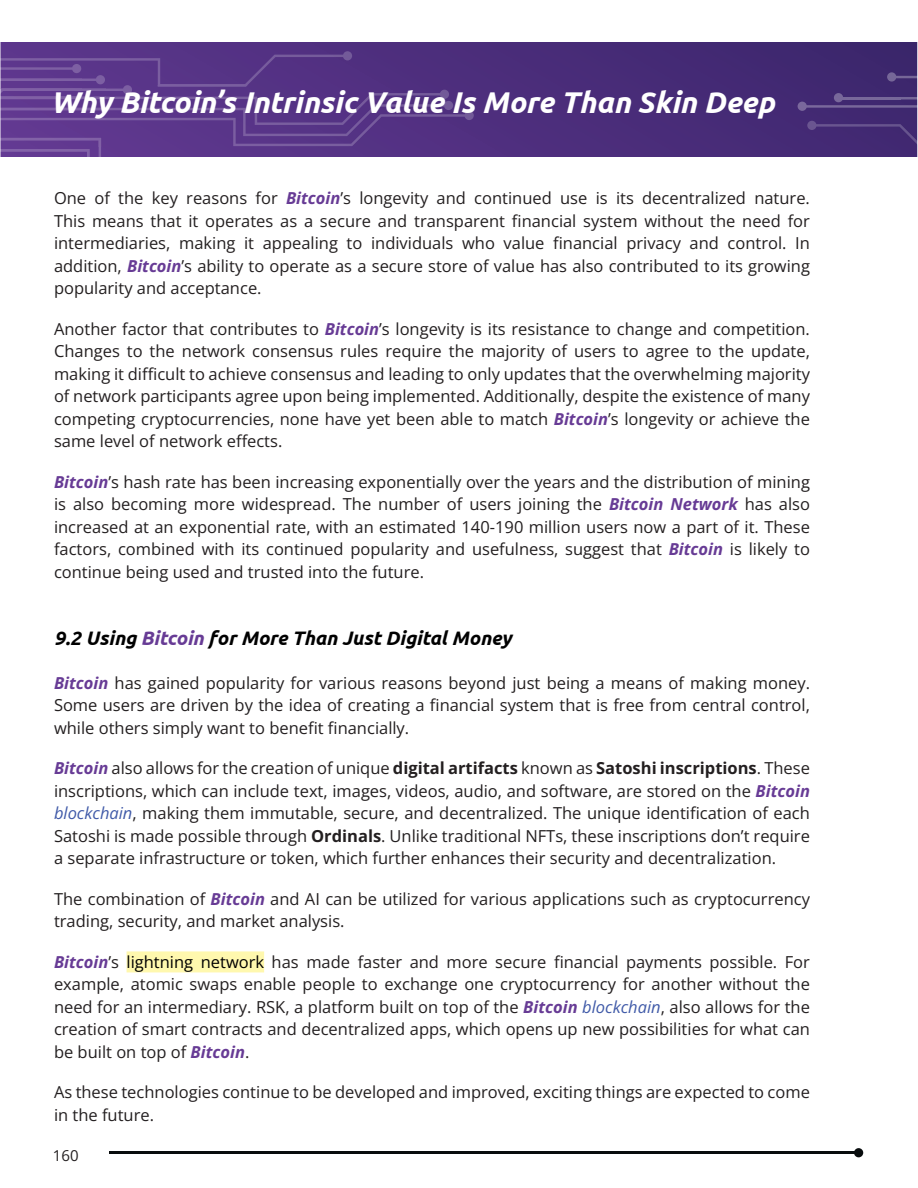
<style>
.page{position:relative;width:918px;height:1188px;background:#fff}
.page>*{position:absolute;margin:0;border:0;box-sizing:border-box;transform-origin:0 0}
.t1{font:italic 700 30px "Ubuntu";color:#fff}
.t2{font:italic 700 19.5px "Ubuntu";color:#000}
.t3{font:16.5px/22.5px "Open Sans";color:#231f20;text-align:justify}
.t4{font:15px "Open Sans";color:#231f20}
.s1{font-weight:700;font-style:italic;color:#673b95}
.s2{color:#673b95}
.s3{font-weight:700}
.s4{font-style:italic;color:#405aa8}
.s5{color:#000}
</style>
<div class="page">
<svg style="left:2px;top:43px;width:800px;height:113px;background:#482c78"></svg>
<div style="left:798px;top:102px;width:9px;height:9px;background:#7b689c;border-radius:50%"></div>
<svg style="left:2px;top:51px;width:472px;height:105px;background:#5b388a"></svg>
<hr style="left:109px;top:1152px;width:746px;height:2px;background:#080c0d">
<svg style="left:802px;top:42px;width:116px;height:1116px"></svg>
<div style="left:127px;top:951px;width:137px;height:21px;background:#fff8ae"></div>
<p class="t1" style="left:51px;top:84px;width:725px">Why Bitcoin’s Intrinsic Value Is More Than Skin Deep</p>
<p class="t3" style="left:54px;top:187px;width:758px">One of the key reasons for <span class="s1">Bitcoin</span>’s longevity and continued use is its decentralized nature.<br>This means that it operates as a secure and transparent financial system without the need for intermediaries, making it appealing to individuals who value financial privacy and control. In addition, <span class="s1">Bitcoin</span>’s ability to operate as a secure store of value has also contributed to its growing popularity and acceptance.</p>
<p class="t3" style="left:54px;top:317px;width:758px">Another factor that contributes to <span class="s1">Bitcoin</span>’s longevity is its resistance to change and competition.<br>Changes to the network consensus rules require the majority of users to agree to the update, making it difficult to achieve consensus and leading to only updates that the overwhelming majority of network participants agree upon being implemented. Additionally, despite the existence of many competing cryptocurrencies, none have yet been able to match <span class="s1">Bitcoin</span>’s longevity or achieve the same level of network effects.</p>
<p class="t3" style="left:54px;top:470px;width:758px"><span class="s1">Bitcoin</span>’s hash rate has been increasing exponentially over the years and the distribution of mining is also becoming more widespread. The number of users joining the <span class="s1">Bitcoin Network</span> has also increased at an exponential rate, with an estimated 140-190 million users now a part of it. These factors, combined with its continued popularity and usefulness, suggest that <span class="s1">Bitcoin</span> is likely to continue being used and trusted into the future.</p>
<p class="t2" style="left:54px;top:627px;width:459px">9.2 Using <span class="s2">Bitcoin</span> for More Than Just Digital Money</p>
<p class="t3" style="left:54px;top:671px;width:758px"><span class="s1">Bitcoin</span> has gained popularity for various reasons beyond just being a means of making money.<br>Some users are driven by the idea of creating a financial system that is free from central control, while others simply want to benefit financially.</p>
<p class="t3" style="left:54px;top:757px;width:758px"><span class="s1">Bitcoin</span> also allows for the creation of unique <span class="s3">digital artifacts</span> known as <span class="s3">Satoshi inscriptions</span>. These inscriptions, which can include text, images, videos, audio, and software, are stored on the <span class="s1">Bitcoin </span><span class="s4">blockchain</span>, making them immutable, secure, and decentralized. The unique identification of each Satoshi is made possible through <span class="s3">Ordinals</span>. Unlike traditional NFTs, these inscriptions don’t require a separate infrastructure or token, which further enhances their security and decentralization.</p>
<p class="t3" style="left:54px;top:887px;width:758px">The combination of <span class="s1">Bitcoin</span> and AI can be utilized for various applications such as cryptocurrency trading, security, and market analysis.</p>
<p class="t3" style="left:54px;top:950px;width:758px"><span class="s1">Bitcoin</span>’s <span class="s5">lightning network</span> has made faster and more secure financial payments possible. For example, atomic swaps enable people to exchange one cryptocurrency for another without the need for an intermediary. RSK, a platform built on top of the <span class="s1">Bitcoin</span> <span class="s4">blockchain</span>, also allows for the creation of smart contracts and decentralized apps, which opens up new possibilities for what can be built on top of <span class="s1">Bitcoin</span>.</p>
<p class="t3" style="left:54px;top:1081px;width:757px">As these technologies continue to be developed and improved, exciting things are expected to come in the future.</p>
<p class="t4" style="left:53px;top:1145px;width:27px">160</p>
</div>
